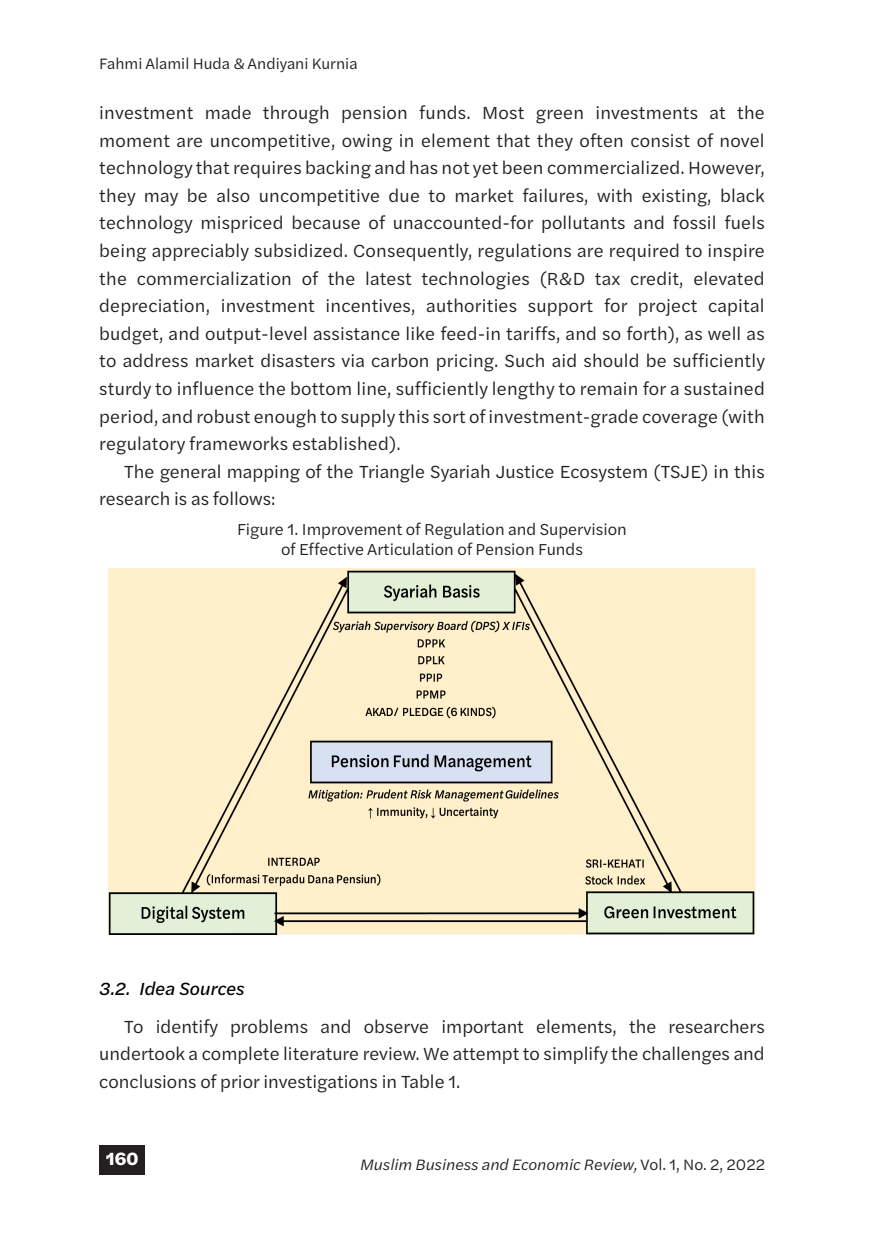
<style>
.page{position:relative;width:874px;height:1241px;background:#fff}
.page>*{position:absolute;margin:0;border:0;box-sizing:border-box;transform-origin:0 0}
.Isi_artikel_UIII{font:18.38px/27.7px "Halyard Text";color:#231f20;text-align:justify}
.t1{font:italic 18.38px "Halyard Text";color:#000}
.t2{font:700 18.38px "Halyard Text";color:#fff}
.Caption_gambar_UIII{font:16.62px "Halyard Text";color:#231f20}
.t3{font:italic 15.75px "Halyard Text";color:#231f20}
.t4{font:15.75px "Halyard Text";color:#231f20}
.s1{font-style:normal}
</style>
<div class="page">
<div style="left:99px;top:1144px;width:46px;height:30px;background:#231f20"></div>
<img style="left:109px;top:568px;width:646px;height:366px">
<p class="t4" style="left:99px;top:52px;width:260px">Fahmi Alamil Huda &amp; Andiyani Kurnia</p>
<p class="Isi_artikel_UIII" style="left:99px;top:98px;width:667px">investment made through pension funds. Most green investments at the moment are uncompetitive, owing in element that they often consist of novel technology that requires backing and has not yet been commercialized. However, they may be also uncompetitive due to market failures, with existing, black technology mispriced because of unaccounted-for pollutants and fossil fuels being appreciably subsidized. Consequently, regulations are required to inspire the commercialization of the latest technologies (R&amp;D tax credit, elevated depreciation, investment incentives, authorities support for project capital budget, and output-level assistance like feed-in tariffs, and so forth), as well as to address market disasters via carbon pricing. Such aid should be sufficiently sturdy to influence the bottom line, sufficiently lengthy to remain for a sustained period, and robust enough to supply this sort of investment-grade coverage (with regulatory frameworks established).</p>
<p class="Isi_artikel_UIII" style="left:99px;top:456px;width:666px;text-indent:25px">The general mapping of the Triangle Syariah Justice Ecosystem (TSJE) in this research is as follows:</p>
<p class="Caption_gambar_UIII" style="left:237px;top:517px;width:391px">Figure 1. Improvement of Regulation and Supervision</p>
<p class="Caption_gambar_UIII" style="left:281px;top:537px;width:303px">of Effective Articulation of Pension Funds</p>
<p class="t1" style="left:99px;top:975px;width:147px">3.2. Idea Sources</p>
<p class="Isi_artikel_UIII" style="left:99px;top:1011px;width:666px;text-indent:25px">To identify problems and observe important elements, the researchers undertook a complete literature review. We attempt to simplify the challenges and conclusions of prior investigations in Table 1.</p>
<p class="t2" style="left:106px;top:1143px;width:34px">160</p>
<p class="t3" style="left:359px;top:1152px;width:406px">Muslim Business and Economic Review, <span class="s1">Vol. 1, No. 2, 2022</span></p>
</div>
